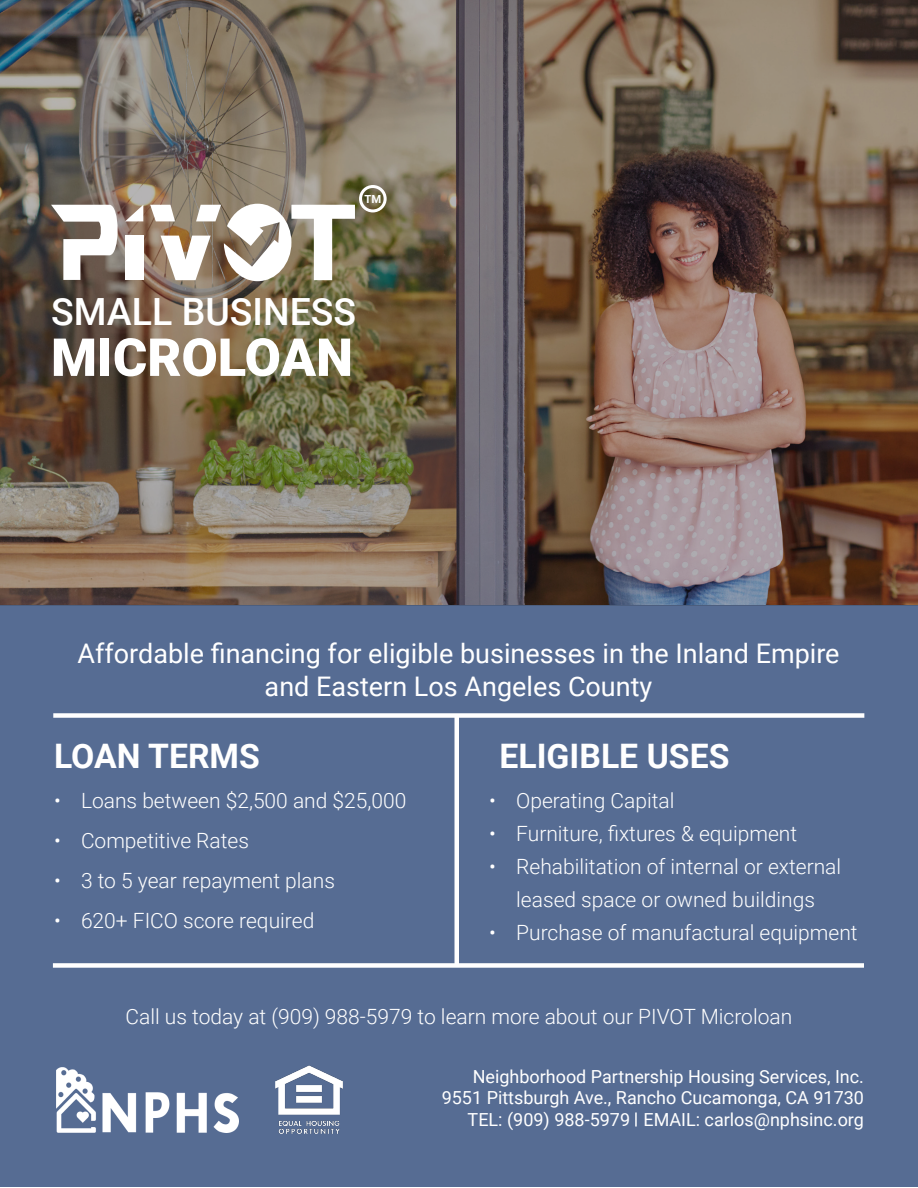
<style>
.page{position:relative;width:918px;height:1188px;background:#fff}
.page>*{position:absolute;margin:0;border:0;box-sizing:border-box;transform-origin:0 0}
.t1{font:900 52.5px "Roboto";color:#fff}
.t2{font:500 37.5px "Roboto";color:#fff}
.t3{font:700 33.75px "Roboto";color:#fff}
.t4{font:27px/33px "Roboto";color:#fff;text-align:center}
.t5{font:300 21px/33px "Roboto";color:#fff;text-align:center}
.t6{font:18px "Roboto";color:#fff}
.t7{font:700 11.1px "Roboto";color:#fff}
</style>
<div class="page">
<div style="left:0;top:606px;width:918px;height:581px;background:#566c93"></div>
<div style="left:454px;top:716px;width:5px;height:249px;background:#fff"></div>
<div style="left:53px;top:963px;width:811px;height:5px;background:#fff"></div>
<div style="left:53px;top:713px;width:811px;height:5px;background:#fff"></div>
<svg style="left:635px;top:1112px;width:2px;height:15px"></svg>
<img style="left:57px;top:1068px;width:181px;height:65px">
<img style="left:276px;top:1065px;width:66px;height:68px">
<img style="left:3px;top:3px;width:912px;height:600px">
<div style="left:359px;top:185px;width:28px;height:27px;border:3px solid #fff;border-radius:50%"></div>
<svg style="left:150px;top:204px;width:205px;height:77px"></svg>
<svg style="left:51px;top:205px;width:92px;height:75px"></svg>
<p class="t7" style="left:364px;top:191px;width:18px">TM</p>
<p class="t2" style="left:51px;top:285px;width:307px">SMALL BUSINESS</p>
<p class="t1" style="left:51px;top:320px;width:303px">MICROLOAN</p>
<p class="t4" style="left:77px;top:636px;width:763px">Affordable financing for eligible businesses in the Inland Empire and Eastern Los Angeles County</p>
<p class="t3" style="left:54px;top:732px;width:207px">LOAN TERMS</p>
<p class="t3" style="left:500px;top:732px;width:231px">ELIGIBLE USES</p>
<p class="t5" style="left:54px;top:784px;width:354px">• Loans between $2,500 and $25,000</p>
<p class="t5" style="left:54px;top:823px;width:197px">• Competitive Rates</p>
<p class="t5" style="left:54px;top:863px;width:283px">• 3 to 5 year repayment plans</p>
<p class="t5" style="left:54px;top:903px;width:262px">• 620+ FICO score required</p>
<p class="t5" style="left:489px;top:784px;width:187px">• Operating Capital</p>
<p class="t5" style="left:489px;top:817px;width:309px">• Furniture, fixtures &amp; equipment</p>
<p class="t5" style="left:489px;top:850px;width:353px">• Rehabilitation of internal or external leased space or owned buildings</p>
<p class="t5" style="left:489px;top:916px;width:370px">• Purchase of manufactural equipment</p>
<p class="t5" style="left:126px;top:1000px;width:668px">Call us today at (909) 988-5979 to learn more about our PIVOT Microloan</p>
<p class="t6" style="left:473px;top:1064px;width:393px">Neighborhood Partnership Housing Services, Inc.</p>
<p class="t6" style="left:442px;top:1085px;width:424px">9551 Pittsburgh Ave., Rancho Cucamonga, CA 91730</p>
<p class="t6" style="left:468px;top:1107px;width:398px">TEL: (909) 988-5979 EMAIL: carlos@nphsinc.org</p>
</div>
